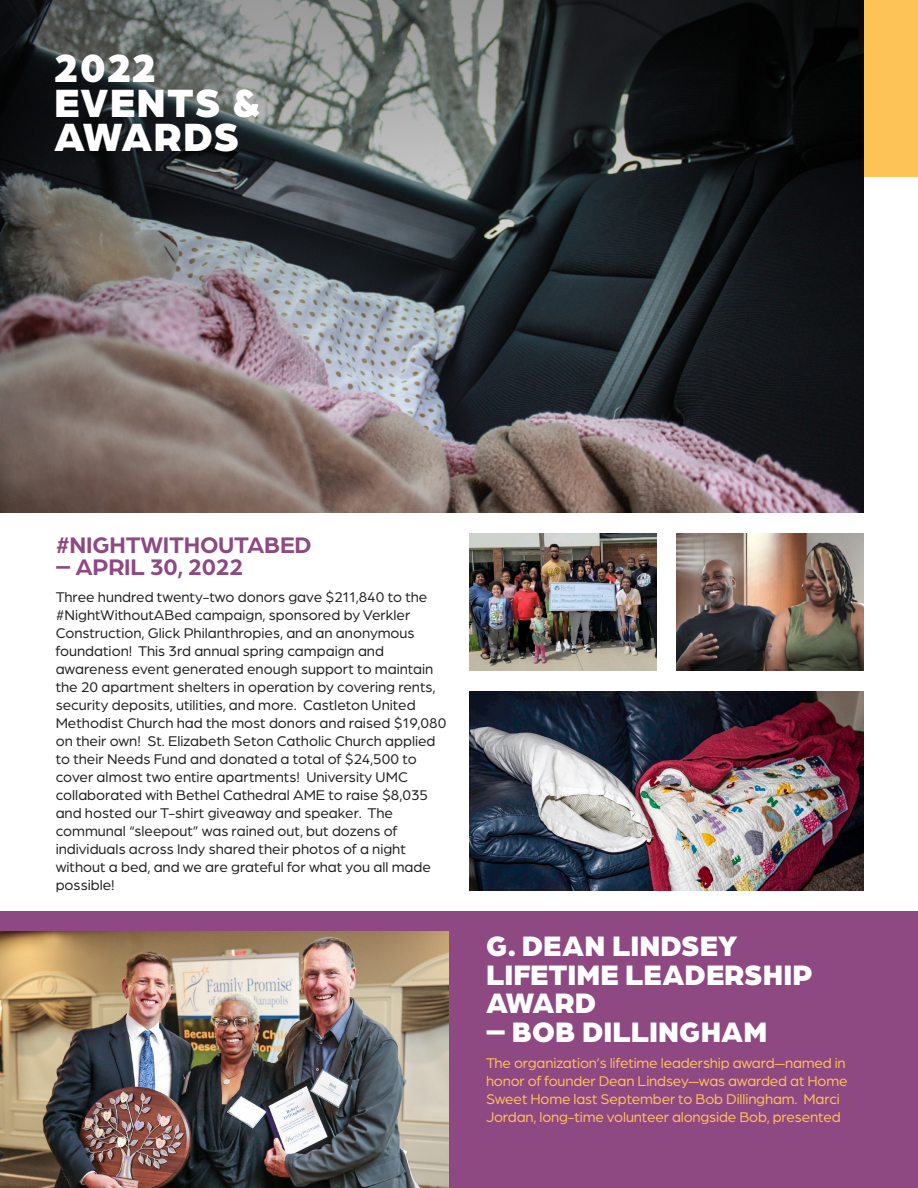
<style>
.page{position:relative;width:918px;height:1188px;background:#fff}
.page>*{position:absolute;margin:0;border:0;box-sizing:border-box;transform-origin:0 0}
.t1{font:900 42px/34.5px "Arboria";letter-spacing:.03em;color:#fff}
.t2{font:900 30px/28.5px "Arboria";color:#fff}
.t3{font:700 24px "Arboria";letter-spacing:-.01em;color:#8e4882}
.t4{font:15px/18px "Arboria";color:#231f20}
.t5{font:15px/18px "Arboria";letter-spacing:-.01em;color:#fec357}
</style>
<div class="page">
<div style="left:0;top:911px;width:918px;height:277px;background:#8e4882"></div>
<div style="left:0;top:0;width:918px;height:176px;background:#fec357"></div>
<img style="left:0;top:931px;width:449px;height:257px">
<img style="left:677px;top:533px;width:186px;height:138px">
<img style="left:469px;top:533px;width:187px;height:138px">
<img style="left:469px;top:691px;width:394px;height:200px">
<img style="left:0;top:0;width:863px;height:513px">
<h1 class="t1" style="left:54px;top:48px;width:207px">2022<br>EVENTS &amp;<br>AWARDS</h1>
<h3 class="t3" style="left:56px;top:528px;width:257px">#NIGHTWITHOUTABED</h3>
<h3 class="t3" style="left:56px;top:551px;width:189px">– APRIL 30, 2022</h3>
<p class="t4" style="left:56px;top:588px;width:392px">Three hundred twenty-two donors gave $211,840 to the #NightWithoutABed campaign, sponsored by Verkler Construction, Glick Philanthropies, and an anonymous foundation! This 3rd annual spring campaign and awareness event generated enough support to maintain the 20 apartment shelters in operation by covering rents, security deposits, utilities, and more. Castleton United Methodist Church had the most donors and raised $19,080 on their own! St. Elizabeth Seton Catholic Church applied to their Needs Fund and donated a total of $24,500 to cover almost two entire apartments! University UMC collaborated with Bethel Cathedral AME to raise $8,035 and hosted our T-shirt giveaway and speaker. The communal “sleepout” was rained out, but dozens of individuals across Indy shared their photos of a night without a bed, and we are grateful for what you all made possible!</p>
<h2 class="t2" style="left:486px;top:930px;width:328px">G. DEAN LINDSEY<br>LIFETIME LEADERSHIP<br>AWARD</h2>
<h2 class="t2" style="left:486px;top:1015px;width:283px">– BOB DILLINGHAM</h2>
<p class="t5" style="left:486px;top:1054px;width:363px">The organization’s lifetime leadership award—named in honor of founder Dean Lindsey—was awarded at Home Sweet Home last September to Bob Dillingham. Marci Jordan, long-time volunteer alongside Bob, presented</p>
</div>
